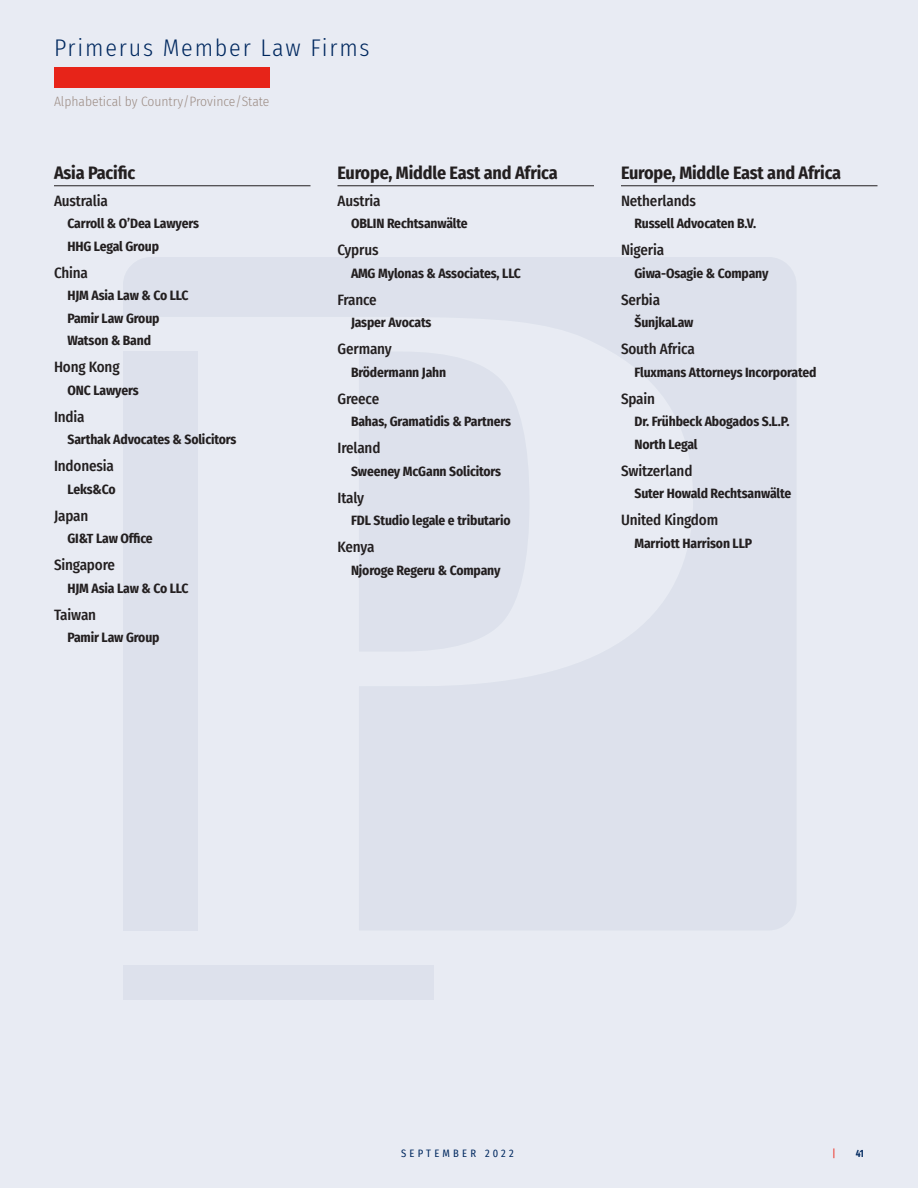
<style>
.page{position:relative;width:918px;height:1188px;background:#e8ebf3}
.page>*{position:absolute;margin:0;border:0;box-sizing:border-box;transform-origin:0 0}
.t1{font:300 24px "Fira Sans Condensed";letter-spacing:.075em;color:#00285f}
.t2{font:700 18px "Fira Sans Condensed";letter-spacing:-.01em;color:#231f20}
.Country{font:500 15px "Fira Sans Condensed";letter-spacing:-.01em;color:#231f20}
.Law_Firm{font:700 13.5px "Fira Sans Condensed";letter-spacing:-.01em;color:#231f20}
.t3{font:300 13.5px "Fira Sans Condensed";color:#9d8d85}
.t4{font:10.5px "Fira Sans Condensed";letter-spacing:.31em;color:#00285f}
.t5{font:600 extra-condensed 10.5px "Fira Sans";color:#00285f}
.t6{font:10.5px "Fira Sans Condensed";color:#ee2e22}
</style>
<div class="page">
<svg style="left:123px;top:257px;width:673px;height:673px;fill:#dde1ec"></svg>
<svg style="left:359px;top:351px;width:171px;height:301px;fill:#dde1ec"></svg>
<div style="left:123px;top:965px;width:311px;height:35px;background:#dde1ec"></div>
<div style="left:123px;top:351px;width:75px;height:580px;background:#dde1ec"></div>
<hr style="left:54px;top:186px;width:256px;height:1px;background:#231f20">
<hr style="left:338px;top:186px;width:256px;height:1px;background:#231f20">
<div style="left:54px;top:68px;width:216px;height:20px;background:#e72419"></div>
<hr style="left:621px;top:186px;width:257px;height:1px;background:#231f20">
<p class="t1" style="left:54px;top:31px;width:317px">Primerus Member Law Firms</p>
<p class="t3" style="left:54px;top:91px;width:217px">Alphabetical by Country/Province/State</p>
<p class="t2" style="left:54px;top:157px;width:83px">Asia Pacific</p>
<p class="Country" style="left:54px;top:189px;width:55px">Australia</p>
<p class="Law_Firm" style="left:68px;top:212px;width:133px">Carroll &amp; O’Dea Lawyers</p>
<p class="Law_Firm" style="left:68px;top:235px;width:93px">HHG Legal Group</p>
<p class="Country" style="left:54px;top:261px;width:36px">China</p>
<p class="Law_Firm" style="left:68px;top:284px;width:123px">HJM Asia Law &amp; Co LLC</p>
<p class="Law_Firm" style="left:68px;top:307px;width:94px">Pamir Law Group</p>
<p class="Law_Firm" style="left:68px;top:329px;width:85px">Watson &amp; Band</p>
<p class="Country" style="left:54px;top:355px;width:67px">Hong Kong</p>
<p class="Law_Firm" style="left:68px;top:379px;width:73px">ONC Lawyers</p>
<p class="Country" style="left:54px;top:405px;width:32px">India</p>
<p class="Law_Firm" style="left:68px;top:428px;width:170px">Sarthak Advocates &amp; Solicitors</p>
<p class="Country" style="left:54px;top:454px;width:61px">Indonesia</p>
<p class="Law_Firm" style="left:68px;top:478px;width:50px">Leks&amp;Co</p>
<p class="Country" style="left:54px;top:504px;width:36px">Japan</p>
<p class="Law_Firm" style="left:68px;top:527px;width:87px">GI&amp;T Law Office</p>
<p class="Country" style="left:54px;top:553px;width:63px">Singapore</p>
<p class="Law_Firm" style="left:68px;top:577px;width:123px">HJM Asia Law &amp; Co LLC</p>
<p class="Country" style="left:54px;top:603px;width:44px">Taiwan</p>
<p class="Law_Firm" style="left:68px;top:626px;width:94px">Pamir Law Group</p>
<p class="t2" style="left:338px;top:157px;width:222px">Europe, Middle East and Africa</p>
<p class="Country" style="left:338px;top:189px;width:45px">Austria</p>
<p class="Law_Firm" style="left:351px;top:212px;width:118px">OBLIN Rechtsanwälte</p>
<p class="Country" style="left:338px;top:238px;width:43px">Cyprus</p>
<p class="Law_Firm" style="left:351px;top:262px;width:172px">AMG Mylonas &amp; Associates, LLC</p>
<p class="Country" style="left:338px;top:288px;width:41px">France</p>
<p class="Law_Firm" style="left:351px;top:311px;width:82px">Jasper Avocats</p>
<p class="Country" style="left:338px;top:337px;width:56px">Germany</p>
<p class="Law_Firm" style="left:351px;top:361px;width:97px">Brödermann Jahn</p>
<p class="Country" style="left:338px;top:387px;width:43px">Greece</p>
<p class="Law_Firm" style="left:351px;top:410px;width:162px">Bahas, Gramatidis &amp; Partners</p>
<p class="Country" style="left:338px;top:436px;width:45px">Ireland</p>
<p class="Law_Firm" style="left:351px;top:460px;width:152px">Sweeney McGann Solicitors</p>
<p class="Country" style="left:338px;top:486px;width:28px">Italy</p>
<p class="Law_Firm" style="left:351px;top:509px;width:161px">FDL Studio legale e tributario</p>
<p class="Country" style="left:338px;top:535px;width:39px">Kenya</p>
<p class="Law_Firm" style="left:351px;top:559px;width:151px">Njoroge Regeru &amp; Company</p>
<p class="t2" style="left:621px;top:157px;width:222px">Europe, Middle East and Africa</p>
<p class="Country" style="left:621px;top:189px;width:76px">Netherlands</p>
<p class="Law_Firm" style="left:634px;top:212px;width:123px">Russell Advocaten B.V.</p>
<p class="Country" style="left:621px;top:238px;width:45px">Nigeria</p>
<p class="Law_Firm" style="left:634px;top:262px;width:136px">Giwa-Osagie &amp; Company</p>
<p class="Country" style="left:621px;top:288px;width:41px">Serbia</p>
<p class="Law_Firm" style="left:634px;top:311px;width:61px">ŠunjkaLaw</p>
<p class="Country" style="left:621px;top:337px;width:75px">South Africa</p>
<p class="Law_Firm" style="left:634px;top:361px;width:184px">Fluxmans Attorneys Incorporated</p>
<p class="Country" style="left:621px;top:387px;width:36px">Spain</p>
<p class="Law_Firm" style="left:634px;top:410px;width:156px">Dr. Frühbeck Abogados S.L.P.</p>
<p class="Law_Firm" style="left:634px;top:433px;width:65px">North Legal</p>
<p class="Country" style="left:621px;top:459px;width:73px">Switzerland</p>
<p class="Law_Firm" style="left:634px;top:482px;width:158px">Suter Howald Rechtsanwälte</p>
<p class="Country" style="left:621px;top:508px;width:99px">United Kingdom</p>
<p class="Law_Firm" style="left:634px;top:532px;width:119px">Marriott Harrison LLP</p>
<p class="t4" style="left:401px;top:1146px;width:114px">SEPTEMBER 2022</p>
<p class="t6" style="left:832px;top:1146px;width:5px">|</p>
<p class="t5" style="left:856px;top:1145px;width:10px">41</p>
</div>
